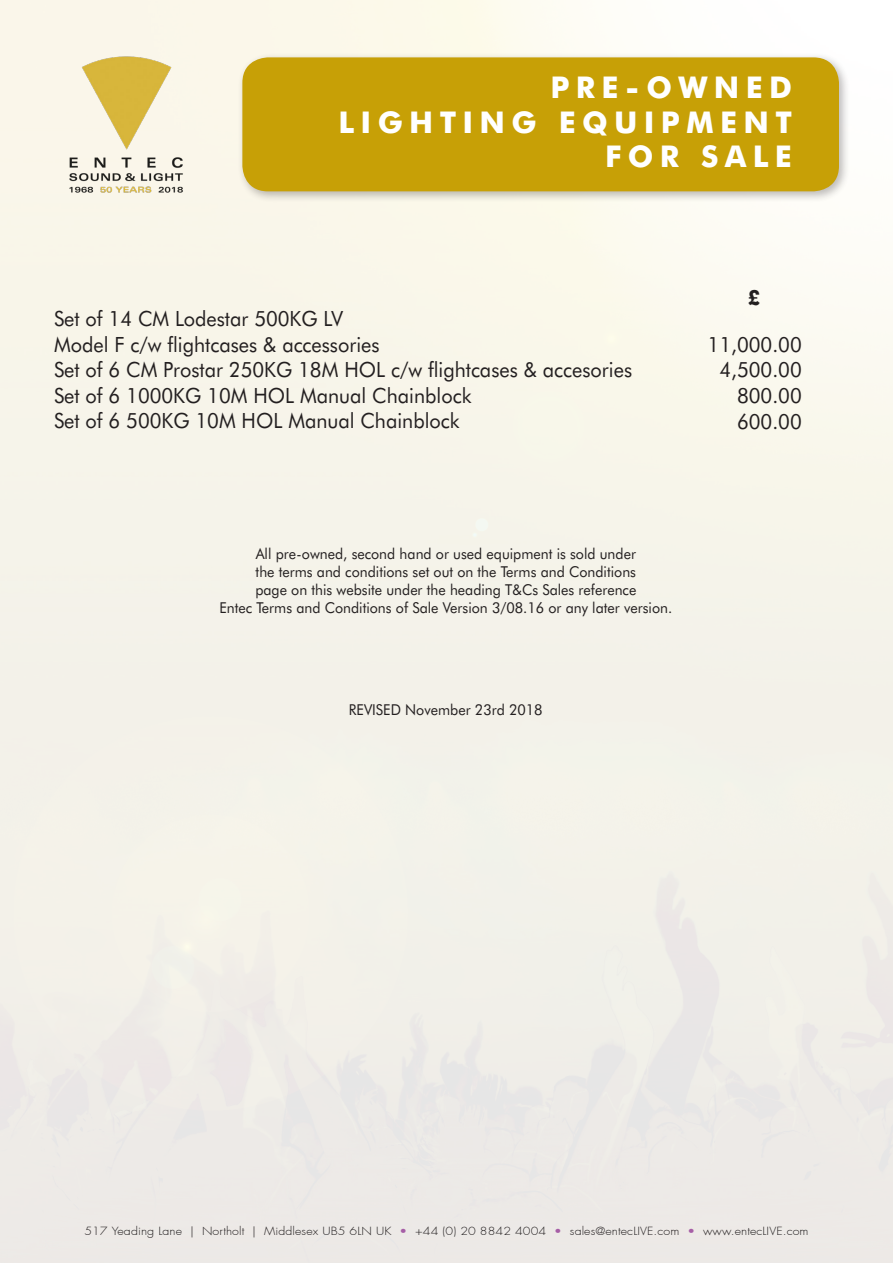
<style>
.page{position:relative;width:893px;height:1263px;background:#fff}
.page>*{position:absolute;margin:0;border:0;box-sizing:border-box;transform-origin:0 0}
.t1{font:700 30px "Futura BT";letter-spacing:.21em;color:#fff}
.t2{font:21px "Futura BT";color:#231f20;scale:.95 1}
.t3{font:700 21px "Futura BT";color:#231f20;scale:.95 1}
.t4{font:15px "Futura BT";color:#231f20;scale:.95 1}
.t5{font:300 11.1px "Futura";letter-spacing:.01em;color:#231f20;scale:1.12 1}
.s1{color:#a65ea6}
</style>
<div class="page">
<img style="left:54px;top:54px;width:145px;height:143px">
<div style="left:237px;top:52px;width:613px;height:151px;background:#231f20;opacity:.3"></div>
<div style="left:242px;top:57px;width:597px;height:134px;background:#c7a006;border-radius:26px"></div>
<p class="t1" style="left:551px;top:70px;width:243px">PRE-OWNED</p>
<p class="t1" style="left:338px;top:104px;width:455px">LIGHTING EQUIPMENT</p>
<p class="t1" style="left:605px;top:139px;width:188px">FOR SALE</p>
<p class="t2" style="left:54px;top:306px;width:306px">Set of 14 CM Lodestar 500KG LV</p>
<p class="t2" style="left:54px;top:332px;width:344px">Model F c/w flightcases &amp; accessories</p>
<p class="t2" style="left:54px;top:357px;width:610px">Set of 6 CM Prostar 250KG 18M HOL c/w flightcases &amp; accesories</p>
<p class="t2" style="left:54px;top:383px;width:441px">Set of 6 1000KG 10M HOL Manual Chainblock</p>
<p class="t2" style="left:54px;top:408px;width:429px">Set of 6 500KG 10M HOL Manual Chainblock</p>
<p class="t3" style="left:748px;top:285px;width:15px">£</p>
<p class="t2" style="left:708px;top:332px;width:101px">11,000.00</p>
<p class="t2" style="left:719px;top:357px;width:88px">4,500.00</p>
<p class="t2" style="left:737px;top:383px;width:70px">800.00</p>
<p class="t2" style="left:737px;top:408px;width:70px">600.00</p>
<p class="t4" style="left:256px;top:544px;width:402px">All pre-owned, second hand or used equipment is sold under</p>
<p class="t4" style="left:256px;top:562px;width:402px">the terms and conditions set out on the Terms and Conditions</p>
<p class="t4" style="left:255px;top:580px;width:402px">page on this website under the heading T&amp;Cs Sales reference</p>
<p class="t4" style="left:219px;top:598px;width:478px">Entec Terms and Conditions of Sale Version 3/08.16 or any later version.</p>
<p class="t4" style="left:349px;top:700px;width:205px">REVISED November 23rd 2018</p>
<p class="t5" style="left:84px;top:1224px;width:648px">517 Yeading Lane | Northolt | Middlesex UB5 6LN UK <span class="s1">•</span> +44 (0) 20 8842 4004 <span class="s1">•</span> sales@entecLIVE.com <span class="s1">•</span> www.entecLIVE.com</p>
</div>
